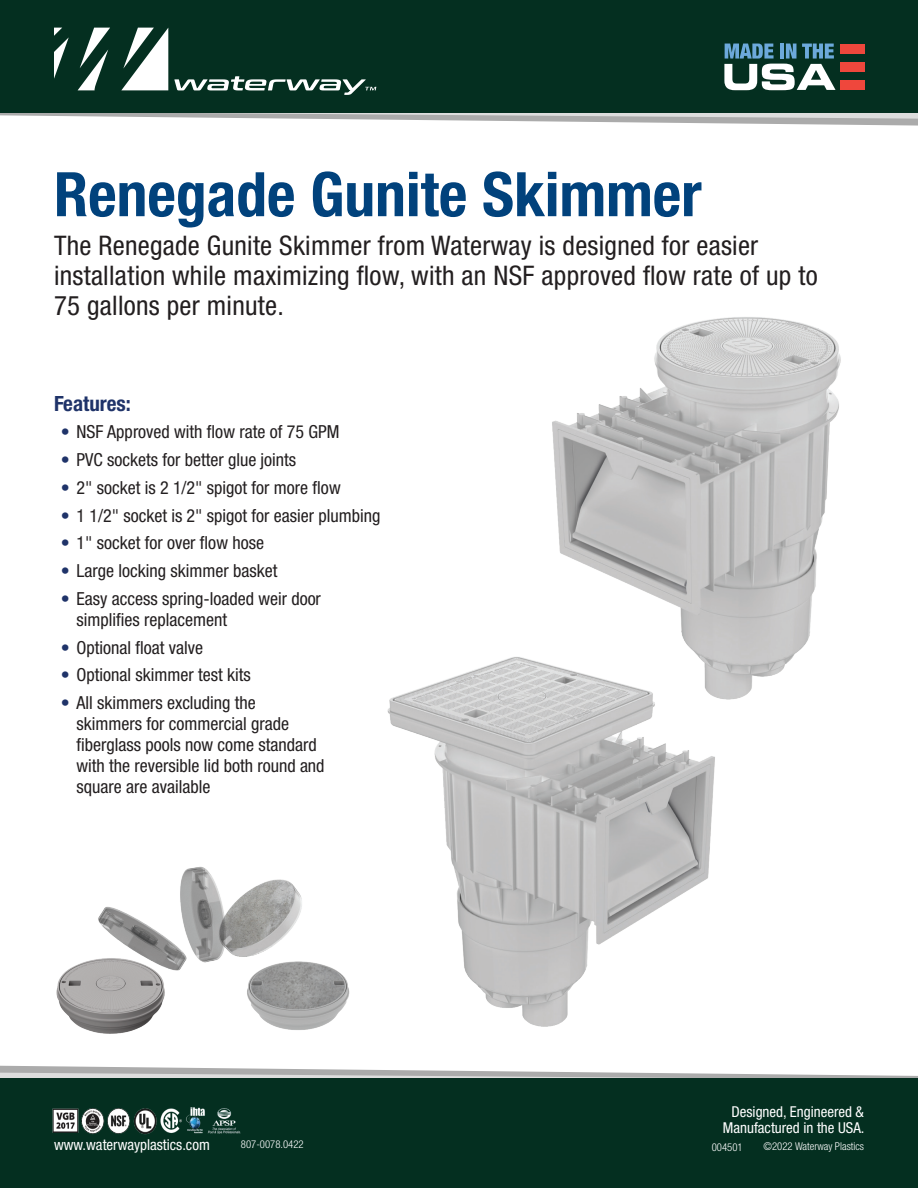
<style>
.page{position:relative;width:918px;height:1188px;background:#fff}
.page>*{position:absolute;margin:0;border:0;box-sizing:border-box;transform-origin:0 0}
.t1{font:700 condensed 61.5px "Helvetica Neue";color:#01427c}
.t2{font:condensed 27px/30px "Helvetica Neue";letter-spacing:.01em;color:#231f20}
.t3{font:700 condensed 21px "Helvetica Neue";color:#1f3369}
.t4{font:condensed 18px/21px "Helvetica Neue";color:#231f20}
.t5{font:condensed 15px/16.5px "Helvetica Neue";color:#fff;text-align:center}
.t6{font:300 condensed 10.8px "Helvetica Neue";color:#fff}
.s1{color:#1f3369}
</style>
<div class="page">
<svg style="left:0;top:1066px;width:644px;height:7px"></svg>
<svg style="left:0;top:1073px;width:918px;height:5px;background:#c6c6c6"></svg>
<div style="left:0;top:1078px;width:918px;height:110px;background:#042f20"></div>
<svg style="left:339px;top:119px;width:579px;height:7px"></svg>
<svg style="left:0;top:113px;width:918px;height:6px;background:#c6c6c6"></svg>
<div style="left:0;top:0;width:918px;height:113px;background:#042f20"></div>
<img style="left:52px;top:1107px;width:189px;height:28px">
<svg style="left:78px;top:28px;width:32px;height:62px"></svg>
<svg style="left:121px;top:28px;width:47px;height:62px"></svg>
<svg style="left:54px;top:28px;width:15px;height:51px"></svg>
<svg style="left:174px;top:76px;width:202px;height:19px"></svg>
<svg style="left:724px;top:44px;width:112px;height:46px"></svg>
<div style="left:840px;top:44px;width:24px;height:10px;background:#ef473c"></div>
<div style="left:840px;top:62px;width:24px;height:10px;background:#ef473c"></div>
<div style="left:840px;top:80px;width:24px;height:10px;background:#ef473c"></div>
<img style="left:387px;top:657px;width:328px;height:370px">
<img style="left:533px;top:317px;width:308px;height:391px">
<img style="left:247px;top:961px;width:103px;height:69px">
<img style="left:56px;top:960px;width:109px;height:74px">
<img style="left:93px;top:866px;width:213px;height:117px">
<h1 class="t1" style="left:54px;top:157px;width:649px">Renegade Gunite Skimmer</h1>
<h2 class="t2" style="left:54px;top:230px;width:765px">The Renegade Gunite Skimmer from Waterway is designed for easier installation while maximizing flow, with an NSF approved flow rate of up to<br>75 gallons per minute.</h2>
<p class="t3" style="left:54px;top:390px;width:78px">Features:</p>
<p class="t4" style="left:61px;top:421px;width:280px"><span class="s1">•</span> NSF Approved with flow rate of 75 GPM</p>
<p class="t4" style="left:61px;top:449px;width:237px"><span class="s1">•</span> PVC sockets for better glue joints</p>
<p class="t4" style="left:61px;top:477px;width:281px"><span class="s1">•</span> 2" socket is 2 1/2" spigot for more flow</p>
<p class="t4" style="left:61px;top:505px;width:321px"><span class="s1">•</span> 1 1/2" socket is 2" spigot for easier plumbing</p>
<p class="t4" style="left:61px;top:532px;width:205px"><span class="s1">•</span> 1" socket for over flow hose</p>
<p class="t4" style="left:61px;top:560px;width:218px"><span class="s1">•</span> Large locking skimmer basket</p>
<p class="t4" style="left:76px;top:588px;width:246px;text-indent:-16px"><span class="s1">•</span> Easy access spring-loaded weir door simplifies replacement</p>
<p class="t4" style="left:61px;top:637px;width:144px"><span class="s1">•</span> Optional float valve</p>
<p class="t4" style="left:61px;top:664px;width:191px"><span class="s1">•</span> Optional skimmer test kits</p>
<p class="t4" style="left:76px;top:692px;width:250px;text-indent:-16px"><span class="s1">•</span> All skimmers excluding the skimmers for commercial grade fiberglass pools now come standard with the reversible lid both round and square are available</p>
<p class="t5" style="left:723px;top:1103px;width:143px">Designed, Engineered &amp;<br>Manufactured in the USA.</p>
<p class="t5" style="left:54px;top:1137px;width:157px">www.waterwayplastics.com</p>
<p class="t6" style="left:712px;top:1141px;width:32px">004501</p>
<p class="t6" style="left:764px;top:1140px;width:102px">©2022 Waterway Plastics</p>
<p class="t6" style="left:241px;top:1138px;width:64px">807-0078.0422</p>
</div>
